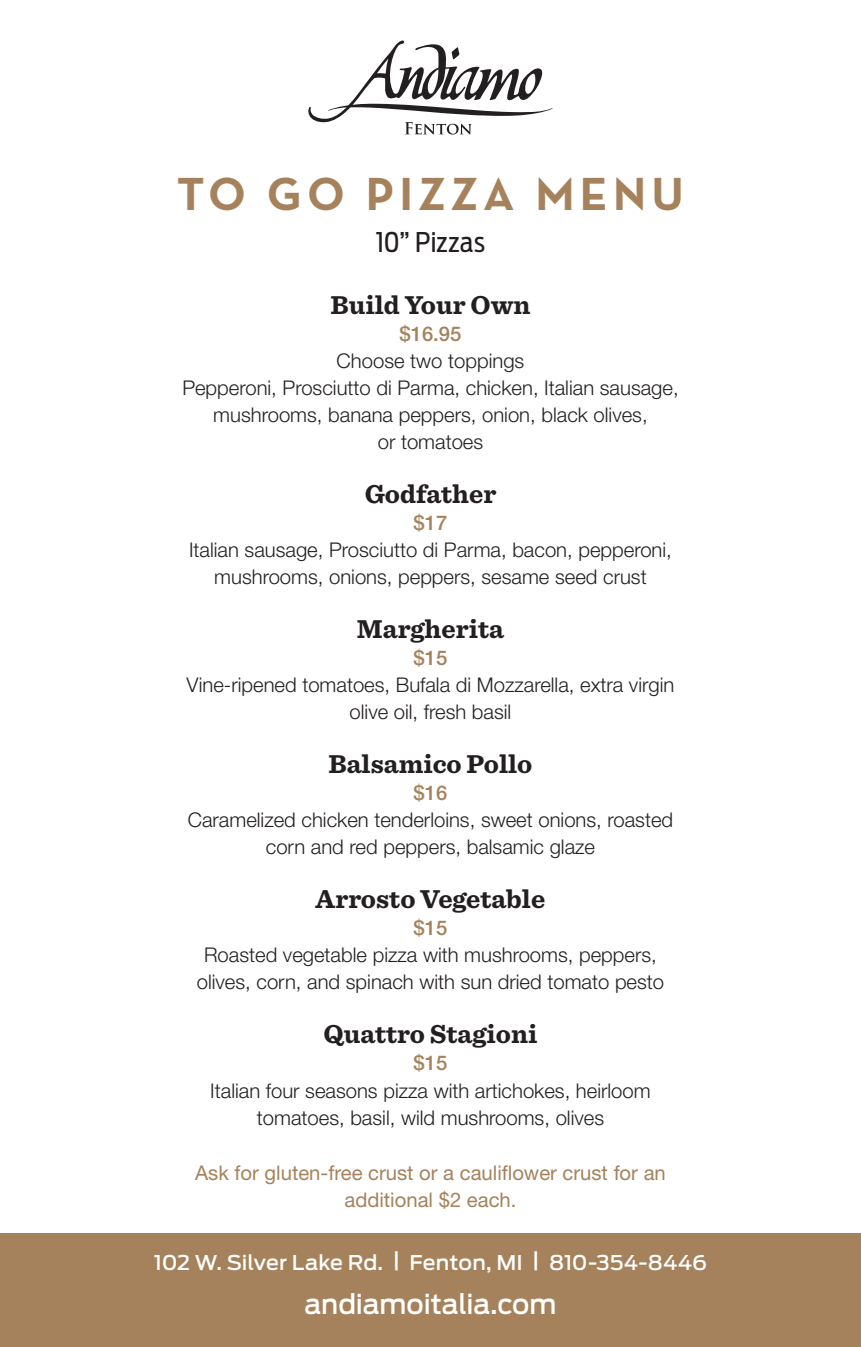
<style>
.page{position:relative;width:861px;height:1347px;background:#fff}
.page>*{position:absolute;margin:0;border:0;box-sizing:border-box;transform-origin:0 0}
.t1{font:700 47.25px "Neutra Text";letter-spacing:.11em;color:#a5825b}
.t2{font:700 27px "Sentinel";color:#231f20}
.t3{font:500 27px "Antenna";letter-spacing:-.005em;color:#fff}
.t4{font:27px "Antenna Cond";letter-spacing:.01em;color:#231f20}
.t5{font:300 20.25px/27px "Helvetica Neue LT Std";color:#231f20;text-align:center}
.t6{font:20.25px/27px "Helvetica Neue LT Std";color:#a5825b;text-align:center}
.t7{font:500 20.25px "Antenna";color:#fff;scale:1.04 1}
.t8{font:500 20.25px "Helvetica Neue LT Std";color:#a5825b}
</style>
<div class="page">
<div style="left:0;top:1233px;width:860px;height:113px;background:#a5825b"></div>
<svg style="left:308px;top:40px;width:245px;height:94px"></svg>
<h1 class="t1" style="left:177px;top:165px;width:508px">TO GO PIZZA MENU</h1>
<h2 class="t4" style="left:375px;top:227px;width:111px">10” Pizzas</h2>
<h2 class="t2" style="left:330px;top:284px;width:202px">Build Your Own</h2>
<p class="t8" style="left:399px;top:322px;width:63px">$16.95</p>
<p class="t5" style="left:182px;top:347px;width:497px">Choose two toppings<br>Pepperoni, Prosciutto di Parma, chicken, Italian sausage, mushrooms, banana peppers, onion, black olives,<br>or tomatoes</p>
<h2 class="t2" style="left:364px;top:473px;width:133px">Godfather</h2>
<p class="t8" style="left:413px;top:511px;width:35px">$17</p>
<p class="t5" style="left:189px;top:536px;width:484px">Italian sausage, Prosciutto di Parma, bacon, pepperoni, mushrooms, onions, peppers, sesame seed crust</p>
<h2 class="t2" style="left:357px;top:608px;width:148px">Margherita</h2>
<p class="t8" style="left:413px;top:646px;width:35px">$15</p>
<p class="t5" style="left:186px;top:671px;width:489px">Vine-ripened tomatoes, Bufala di Mozzarella, extra virgin olive oil, fresh basil</p>
<h2 class="t2" style="left:328px;top:743px;width:205px">Balsamico Pollo</h2>
<p class="t8" style="left:413px;top:781px;width:35px">$16</p>
<p class="t5" style="left:188px;top:806px;width:487px">Caramelized chicken tenderloins, sweet onions, roasted corn and red peppers, balsamic glaze</p>
<h2 class="t2" style="left:315px;top:878px;width:231px">Arrosto Vegetable</h2>
<p class="t8" style="left:413px;top:916px;width:35px">$15</p>
<p class="t5" style="left:197px;top:941px;width:468px">Roasted vegetable pizza with mushrooms, peppers, olives, corn, and spinach with sun dried tomato pesto</p>
<h2 class="t2" style="left:323px;top:1013px;width:215px">Quattro Stagioni</h2>
<p class="t8" style="left:413px;top:1051px;width:35px">$15</p>
<p class="t5" style="left:210px;top:1076px;width:441px">Italian four seasons pizza with artichokes, heirloom tomatoes, basil, wild mushrooms, olives</p>
<p class="t6" style="left:195px;top:1158px;width:472px">Ask for gluten-free crust or a cauliflower crust for an additional $2 each.</p>
<p class="t7" style="left:154px;top:1250px;width:533px">102 W. Silver Lake Rd. | Fenton, MI | 810-354-8446</p>
<h2 class="t3" style="left:304px;top:1287px;width:253px">andiamoitalia.com</h2>
</div>
